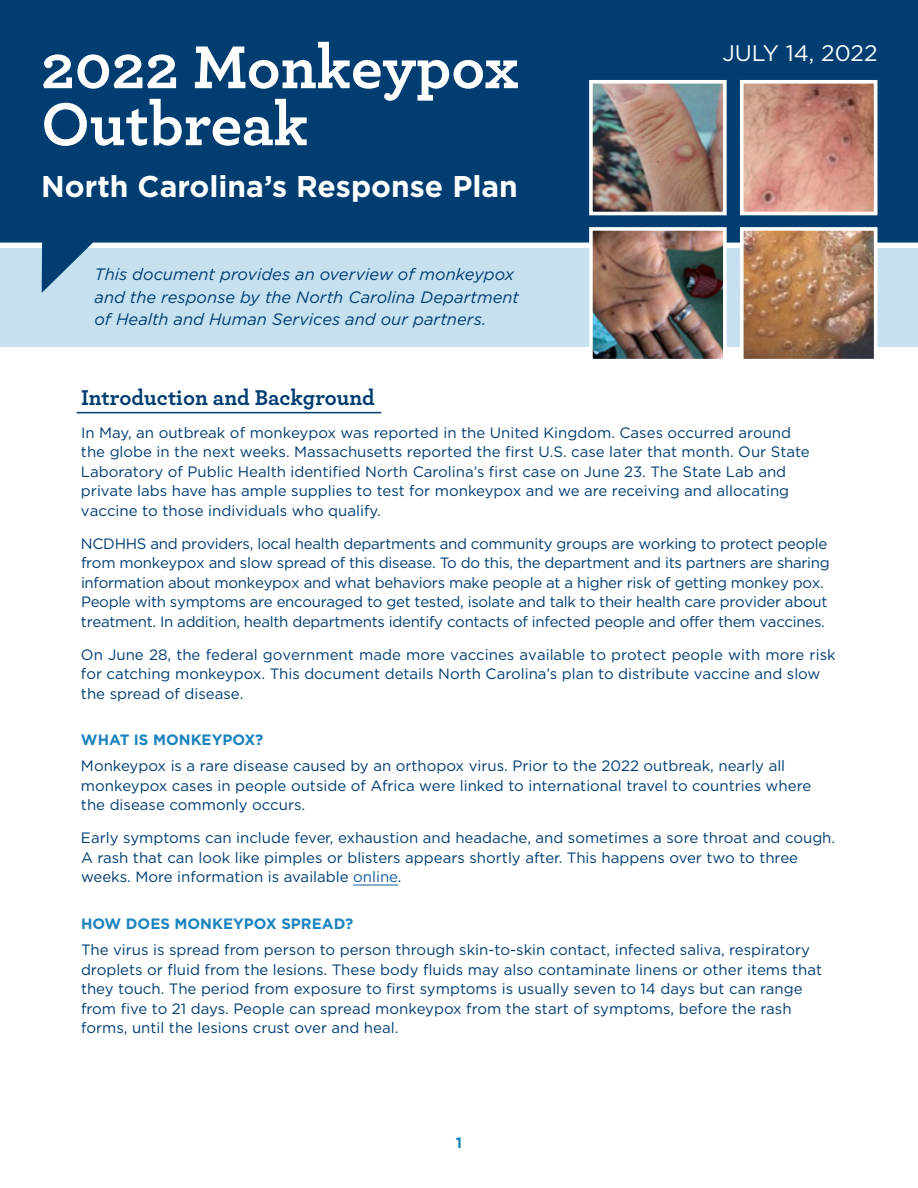
<style>
.page{position:relative;width:918px;height:1188px;background:#fff}
.page>*{position:absolute;margin:0;border:0;box-sizing:border-box;transform-origin:0 0}
.t1{font:700 63.45px/57px "Archer";color:#fff}
.t2{font:700 30px "Gotham";color:#fff}
.t3{font:700 22.5px "Archer";color:#003d71}
.t4{font:22.5px "Gotham";color:#fff}
.t5{font:italic 16.5px/22.5px "Gotham";color:#003d71}
.t6{font:15px/19.5px "Gotham";color:#003d71}
.t7{font:15px/19.5px "Gotham";letter-spacing:-.02em;color:#003d71}
.t8{font:700 15px "Gotham";color:#1b83be}
.s1{color:#175d9e}
</style>
<div class="page">
<div style="left:0;top:248px;width:918px;height:98px;background:#c5e0ef"></div>
<svg style="left:0;top:0;width:918px;height:293px;background:#1d5583"></svg>
<img style="left:594px;top:85px;width:128px;height:125px">
<div style="left:589px;top:80px;width:138px;height:135px;border:4px solid #fff"></div>
<img style="left:745px;top:85px;width:127px;height:125px">
<div style="left:740px;top:80px;width:137px;height:135px;border:4px solid #fff"></div>
<img style="left:594px;top:232px;width:128px;height:125px">
<div style="left:589px;top:227px;width:138px;height:135px;border:4px solid #fff"></div>
<img style="left:745px;top:232px;width:127px;height:125px">
<div style="left:740px;top:227px;width:137px;height:135px;border:4px solid #fff"></div>
<hr style="left:77px;top:412px;width:304px;height:1px;background:#003d71">
<hr style="left:353px;top:885px;width:45px;height:1px;background:#175d9e">
<h1 class="t1" style="left:41px;top:34px;width:479px">2022 Monkeypox<br>Outbreak</h1>
<h2 class="t2" style="left:41px;top:166px;width:478px">North Carolina’s Response Plan</h2>
<p class="t5" style="left:94px;top:263px;width:426px">This document provides an overview of monkeypox and the response by the North Carolina Department of Health and Human Services and our partners.</p>
<h3 class="t4" style="left:722px;top:39px;width:157px">JULY 14, 2022</h3>
<h3 class="t3" style="left:81px;top:379px;width:295px">Introduction and Background</h3>
<p class="t6" style="left:81px;top:422px;width:730px">In May, an outbreak of monkeypox was reported in the United Kingdom. Cases occurred around the globe in the next weeks. Massachusetts reported the first U.S. case later that month. Our State Laboratory of Public Health identified North Carolina’s first case on June 23. The State Lab and private labs have has ample supplies to test for monkeypox and we are receiving and allocating vaccine to those individuals who qualify.</p>
<p class="t7" style="left:81px;top:533px;width:750px">NCDHHS and providers, local health departments and community groups are working to protect people from monkeypox and slow spread of this disease. To do this, the department and its partners are sharing information about monkeypox and what behaviors make people at a higher risk of getting monkey pox.<br>People with symptoms are encouraged to get tested, isolate and talk to their health care provider about treatment. In addition, health departments identify contacts of infected people and offer them vaccines.</p>
<p class="t6" style="left:81px;top:644px;width:756px">On June 28, the federal government made more vaccines available to protect people with more risk for catching monkeypox. This document details North Carolina’s plan to distribute vaccine and slow the spread of disease.</p>
<p class="t8" style="left:81px;top:730px;width:184px">WHAT IS MONKEYPOX?</p>
<p class="t6" style="left:81px;top:756px;width:732px">Monkeypox is a rare disease caused by an orthopox virus. Prior to the 2022 outbreak, nearly all monkeypox cases in people outside of Africa were linked to international travel to countries where the disease commonly occurs.</p>
<p class="t6" style="left:81px;top:828px;width:756px">Early symptoms can include fever, exhaustion and headache, and sometimes a sore throat and cough.<br>A rash that can look like pimples or blisters appears shortly after. This happens over two to three weeks. More information is available <span class="s1">online</span>.</p>
<p class="t8" style="left:81px;top:914px;width:274px">HOW DOES MONKEYPOX SPREAD?</p>
<p class="t6" style="left:81px;top:940px;width:743px">The virus is spread from person to person through skin-to-skin contact, infected saliva, respiratory droplets or fluid from the lesions. These body fluids may also contaminate linens or other items that they touch. The period from exposure to first symptoms is usually seven to 14 days but can range from five to 21 days. People can spread monkeypox from the start of symptoms, before the rash forms, until the lesions crust over and heal.</p>
<p class="t8" style="left:456px;top:1133px;width:8px">1</p>
</div>
